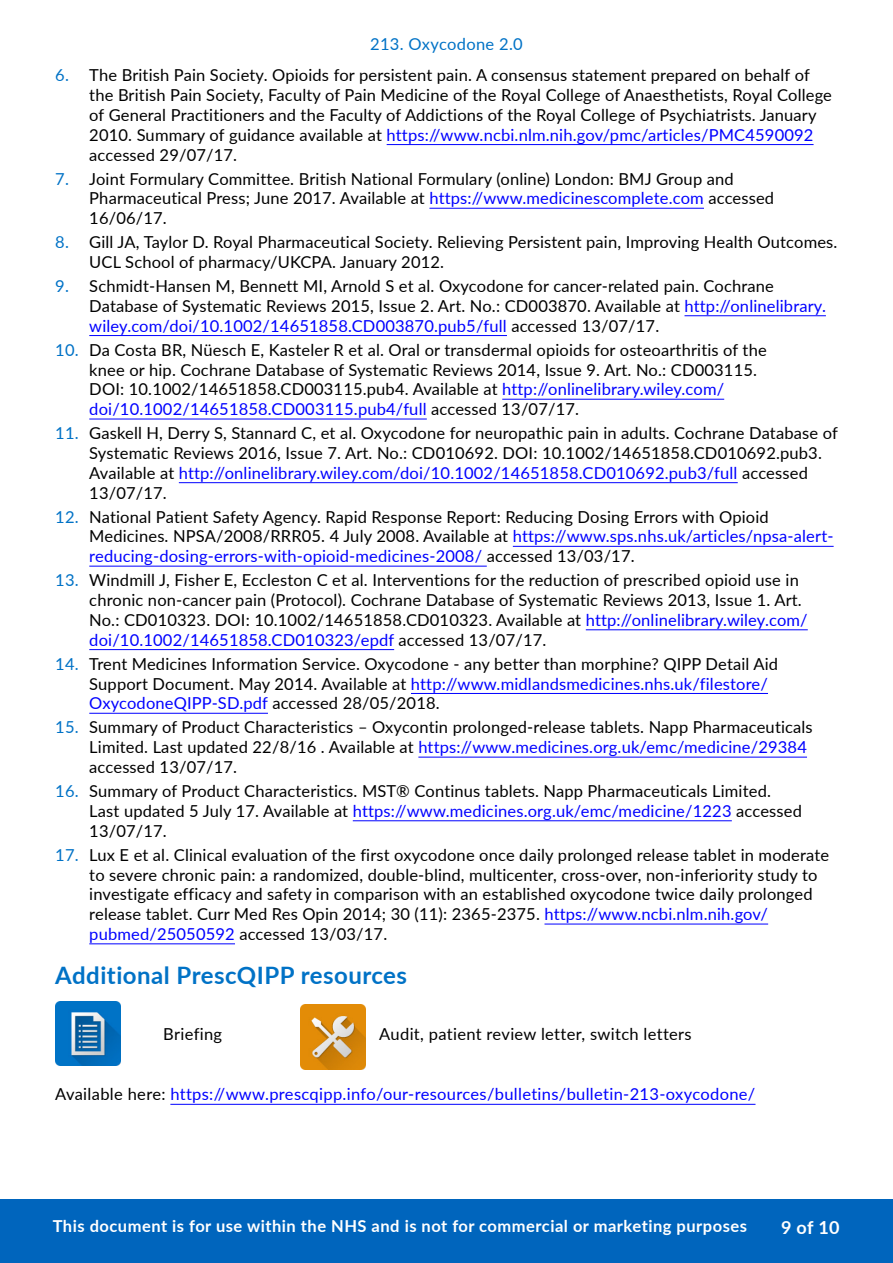
<style>
.page{position:relative;width:893px;height:1263px;background:#fff}
.page>*{position:absolute;margin:0;border:0;box-sizing:border-box;transform-origin:0 0}
.PrescQIPP_Header_1{font:700 24px "Lato";letter-spacing:.02em;color:#0072c6}
.t1{font:700 18px "Lato";color:#fff}
.PrescQIPP_Body{font:16.5px/19.8px "Lato";letter-spacing:.01em;color:#000}
.PrescQIPP_Body-2{font:16.5px "Lato";letter-spacing:.02em;color:#00f}
.t2{font:700 16.5px "Lato";letter-spacing:.03em;color:#fff}
.t3{font:16.5px "Lato";letter-spacing:.02em;color:#0072c6}
.s1{color:#0072c6}
.s2{color:#00f}
.s3{color:#000}
</style>
<div class="page">
<div style="left:0;top:1199px;width:893px;height:64px;background:#0065bd"></div>
<hr style="left:387px;top:144px;width:427px;height:1px;background:#00f">
<hr style="left:429px;top:208px;width:275px;height:1px;background:#00f">
<hr style="left:684px;top:315px;width:142px;height:1px;background:#00f">
<hr style="left:89px;top:335px;width:418px;height:1px;background:#00f">
<hr style="left:502px;top:399px;width:222px;height:1px;background:#00f">
<hr style="left:89px;top:419px;width:338px;height:1px;background:#00f">
<hr style="left:179px;top:482px;width:559px;height:1px;background:#00f">
<hr style="left:513px;top:546px;width:321px;height:1px;background:#00f">
<hr style="left:89px;top:566px;width:398px;height:1px;background:#00f">
<hr style="left:586px;top:629px;width:222px;height:1px;background:#00f">
<hr style="left:89px;top:649px;width:305px;height:1px;background:#00f">
<hr style="left:411px;top:693px;width:357px;height:1px;background:#00f">
<hr style="left:89px;top:713px;width:179px;height:1px;background:#00f">
<hr style="left:418px;top:757px;width:389px;height:1px;background:#00f">
<hr style="left:353px;top:820px;width:379px;height:1px;background:#00f">
<hr style="left:544px;top:924px;width:224px;height:1px;background:#00f">
<hr style="left:89px;top:943px;width:146px;height:1px;background:#00f">
<hr style="left:170px;top:1104px;width:585px;height:1px;background:#00f">
<img style="left:301px;top:1004px;width:65px;height:65px">
<img style="left:55px;top:1001px;width:65px;height:65px">
<p class="t3" style="left:370px;top:32px;width:154px">213. Oxycodone 2.0</p>
<p class="PrescQIPP_Body" style="left:89px;top:65px;width:744px;text-indent:-34px"><span class="s1">6.</span> The British Pain Society. Opioids for persistent pain. A consensus statement prepared on behalf of the British Pain Society, Faculty of Pain Medicine of the Royal College of Anaesthetists, Royal College of General Practitioners and the Faculty of Addictions of the Royal College of Psychiatrists. January 2010. Summary of guidance available at <span class="s2">https://www.ncbi.nlm.nih.gov/pmc/articles/PMC4590092 </span>accessed 29/07/17.</p>
<p class="PrescQIPP_Body" style="left:89px;top:168px;width:686px;text-indent:-34px"><span class="s1">7.</span> Joint Formulary Committee. British National Formulary (online) London: BMJ Group and<br>Pharmaceutical Press; June 2017. Available at <span class="s2">https://www.medicinescomplete.com</span> accessed<br>16/06/17.</p>
<p class="PrescQIPP_Body" style="left:89px;top:232px;width:750px;text-indent:-34px"><span class="s1">8.</span> Gill JA, Taylor D. Royal Pharmaceutical Society. Relieving Persistent pain, Improving Health Outcomes.<br>UCL School of pharmacy/UKCPA. January 2012.</p>
<p class="PrescQIPP_Body" style="left:89px;top:275px;width:738px;text-indent:-34px"><span class="s1">9.</span> Schmidt-Hansen M, Bennett MI, Arnold S et al. Oxycodone for cancer-related pain. Cochrane<br>Database of Systematic Reviews 2015, Issue 2. Art. No.: CD003870. Available at <span class="s2">http://onlinelibrary. wiley.com/doi/10.1002/14651858.CD003870.pub5/full</span> accessed 13/07/17.</p>
<p class="PrescQIPP_Body" style="left:89px;top:339px;width:679px;text-indent:-34px"><span class="s1">10.</span> Da Costa BR, Nüesch E, Kasteler R et al. Oral or transdermal opioids for osteoarthritis of the knee or hip. Cochrane Database of Systematic Reviews 2014, Issue 9. Art. No.: CD003115.<br>DOI: 10.1002/14651858.CD003115.pub4. Available at <span class="s2">http://onlinelibrary.wiley.com/ doi/10.1002/14651858.CD003115.pub4/full</span> accessed 13/07/17.</p>
<p class="PrescQIPP_Body" style="left:89px;top:423px;width:750px;text-indent:-34px"><span class="s1">11.</span> Gaskell H, Derry S, Stannard C, et al. Oxycodone for neuropathic pain in adults. Cochrane Database of Systematic Reviews 2016, Issue 7. Art. No.: CD010692. DOI: 10.1002/14651858.CD010692.pub3.<br>Available at <span class="s2">http://onlinelibrary.wiley.com/doi/10.1002/14651858.CD010692.pub3/full</span> accessed 13/07/17.</p>
<p class="PrescQIPP_Body" style="left:89px;top:506px;width:746px;text-indent:-34px"><span class="s1">12.</span> National Patient Safety Agency. Rapid Response Report: Reducing Dosing Errors with Opioid<br>Medicines. NPSA/2008/RRR05. 4 July 2008. Available at <span class="s2">https://www.sps.nhs.uk/articles/npsa-alert&shy;reducing-dosing-errors-with-opioid-medicines-2008/</span> accessed 13/03/17.</p>
<p class="PrescQIPP_Body" style="left:89px;top:570px;width:720px;text-indent:-34px"><span class="s1">13.</span> Windmill J, Fisher E, Eccleston C et al. Interventions for the reduction of prescribed opioid use in chronic non-cancer pain (Protocol). Cochrane Database of Systematic Reviews 2013, Issue 1. Art.<br>No.: CD010323. DOI: 10.1002/14651858.CD010323. Available at <span class="s2">http://onlinelibrary.wiley.com/ doi/10.1002/14651858.CD010323/epdf</span> accessed 13/07/17.</p>
<p class="PrescQIPP_Body" style="left:89px;top:653px;width:690px;text-indent:-34px"><span class="s1">14.</span> Trent Medicines Information Service. Oxycodone - any better than morphine? QIPP Detail Aid<br>Support Document. May 2014. Available at <span class="s2">http://www.midlandsmedicines.nhs.uk/filestore/<br>OxycodoneQIPP-SD.pdf</span> accessed 28/05/2018.</p>
<p class="PrescQIPP_Body" style="left:89px;top:717px;width:725px;text-indent:-34px"><span class="s1">15.</span> Summary of Product Characteristics – Oxycontin prolonged-release tablets. Napp Pharmaceuticals<br>Limited. Last updated 22/8/16 . Available at <span class="s2">https://www.medicines.org.uk/emc/medicine/29384 </span>accessed 13/07/17.</p>
<p class="PrescQIPP_Body" style="left:89px;top:780px;width:714px;text-indent:-34px"><span class="s1">16.</span> Summary of Product Characteristics. MST® Continus tablets. Napp Pharmaceuticals Limited.<br>Last updated 5 July 17. Available at <span class="s2">https://www.medicines.org.uk/emc/medicine/1223</span> accessed<br>13/07/17.</p>
<p class="PrescQIPP_Body" style="left:89px;top:844px;width:741px;text-indent:-34px"><span class="s1">17.</span> Lux E et al. Clinical evaluation of the first oxycodone once daily prolonged release tablet in moderate to severe chronic pain: a randomized, double-blind, multicenter, cross-over, non-inferiority study to investigate efficacy and safety in comparison with an established oxycodone twice daily prolonged release tablet. Curr Med Res Opin 2014; 30 (11): 2365-2375. <span class="s2">https://www.ncbi.nlm.nih.gov/ pubmed/25050592</span> accessed 13/03/17.</p>
<h2 class="PrescQIPP_Header_1" style="left:55px;top:957px;width:353px">Additional PrescQIPP resources</h2>
<p class="PrescQIPP_Body" style="left:163px;top:1023px;width:60px">Briefing</p>
<p class="PrescQIPP_Body" style="left:379px;top:1023px;width:314px">Audit, patient review letter, switch letters</p>
<p class="PrescQIPP_Body-2" style="left:55px;top:1083px;width:702px"><span class="s3">Available here:</span> https://www.prescqipp.info/our-resources/bulletins/bulletin-213-oxycodone/</p>
<p class="t2" style="left:53px;top:1214px;width:696px">This document is for use within the NHS and is not for commercial or marketing purposes</p>
<p class="t1" style="left:781px;top:1214px;width:60px">9 of 10</p>
</div>
